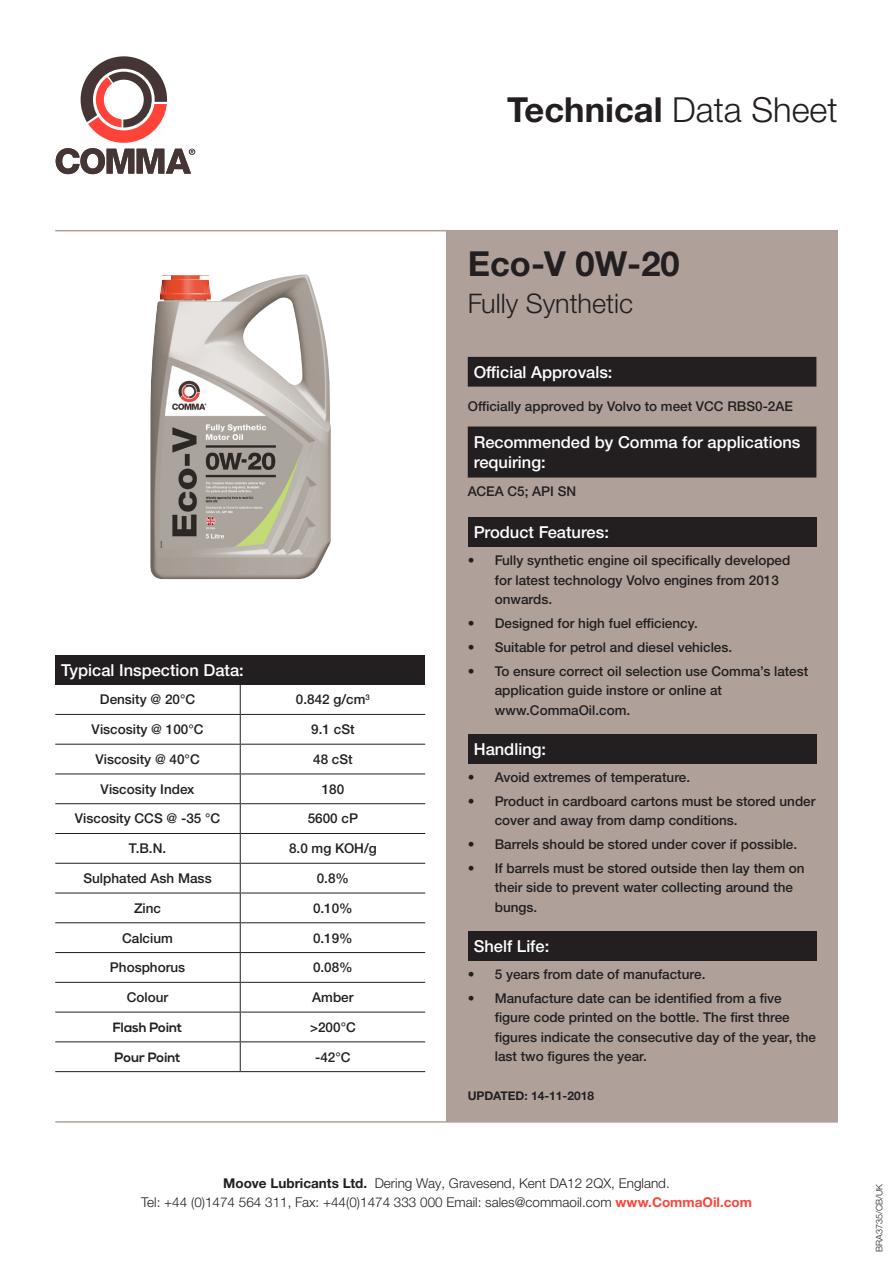
<style>
.page{position:relative;width:893px;height:1263px;background:#fff}
.page>*{position:absolute;margin:0;border:0;box-sizing:border-box;transform-origin:0 0}
.t1{font:700 34.5px "Helvetica Neue LTW1 G";color:#231f20}
.t2{font:300 27px "Helvetica Neue LTW1 G";color:#231f20}
.t3{font:500 16.5px/19.8px "Helvetica Neue LTW1 G";color:#fff}
.t4{font:500 13.5px/19.5px "Helvetica Neue LTW1 G";color:#231f20}
.t5{font:300 13.5px "Helvetica Neue LTW1 G";color:#231f20}
.t6{font:700 13.5px "Nexa";color:#231f20}
.t7{font:700 12px "Helvetica Neue LTW1 G";color:#231f20}
.t8{font:300 9px "Helvetica Neue LTW1 G";color:#231f20}
.s1{font-weight:300}
.s2{font-weight:700}
.s3{font-weight:700;color:#ff4338}
</style>
<div class="page">
<img style="left:150px;top:274px;width:181px;height:305px">
<div style="left:188px;top:148px;width:8px;height:7px;border:1px solid #fff;border-radius:50%"></div>
<svg style="left:55px;top:56px;width:140px;height:119px"></svg>
<hr style="left:55px;top:230px;width:783px;height:1px;background:#afa19a">
<hr style="left:55px;top:1121px;width:783px;height:2px;background:#afa19a">
<div style="left:446px;top:230px;width:392px;height:891px;background:#afa19a"></div>
<svg style="left:468px;top:357px;width:348px;height:120px"></svg>
<div style="left:468px;top:518px;width:348px;height:29px;background:#231f20"></div>
<div style="left:468px;top:734px;width:348px;height:30px;background:#231f20"></div>
<div style="left:468px;top:931px;width:348px;height:30px;background:#231f20"></div>
<div style="left:55px;top:655px;width:370px;height:30px;background:#231f20"></div>
<hr style="left:55px;top:714px;width:185px;height:1px;background:#231f20">
<hr style="left:240px;top:714px;width:185px;height:1px;background:#231f20">
<hr style="left:55px;top:744px;width:185px;height:1px;background:#231f20">
<hr style="left:240px;top:744px;width:185px;height:1px;background:#231f20">
<hr style="left:55px;top:773px;width:185px;height:1px;background:#231f20">
<hr style="left:240px;top:773px;width:185px;height:1px;background:#231f20">
<hr style="left:55px;top:803px;width:185px;height:1px;background:#231f20">
<hr style="left:240px;top:803px;width:185px;height:1px;background:#231f20">
<hr style="left:55px;top:833px;width:185px;height:1px;background:#231f20">
<hr style="left:240px;top:833px;width:185px;height:1px;background:#231f20">
<hr style="left:55px;top:863px;width:185px;height:1px;background:#231f20">
<hr style="left:240px;top:863px;width:185px;height:1px;background:#231f20">
<hr style="left:55px;top:893px;width:185px;height:1px;background:#231f20">
<hr style="left:240px;top:893px;width:185px;height:1px;background:#231f20">
<hr style="left:55px;top:922px;width:185px;height:1px;background:#231f20">
<hr style="left:240px;top:922px;width:185px;height:1px;background:#231f20">
<hr style="left:55px;top:952px;width:185px;height:1px;background:#231f20">
<hr style="left:240px;top:952px;width:185px;height:1px;background:#231f20">
<hr style="left:55px;top:982px;width:185px;height:1px;background:#231f20">
<hr style="left:240px;top:982px;width:185px;height:1px;background:#231f20">
<hr style="left:55px;top:1012px;width:185px;height:1px;background:#231f20">
<hr style="left:240px;top:1012px;width:185px;height:1px;background:#231f20">
<hr style="left:55px;top:1041px;width:185px;height:1px;background:#231f20">
<hr style="left:240px;top:1041px;width:185px;height:1px;background:#231f20">
<svg style="left:240px;top:685px;width:1px;height:386px"></svg>
<hr style="left:55px;top:1071px;width:185px;height:1px;background:#231f20">
<hr style="left:240px;top:1071px;width:185px;height:1px;background:#231f20">
<p class="t1" style="left:507px;top:89px;width:332px">Technical <span class="s1">Data Sheet</span></p>
<p class="t3" style="left:61px;top:660px;width:184px">Typical Inspection Data:</p>
<p class="t4" style="left:100px;top:690px;width:97px">Density @ 20°C</p>
<p class="t4" style="left:296px;top:690px;width:75px">0.842 g/cm<sup>3</sup></p>
<p class="t4" style="left:92px;top:719px;width:113px">Viscosity @ 100°C</p>
<p class="t4" style="left:311px;top:719px;width:45px">9.1 cSt</p>
<p class="t4" style="left:95px;top:749px;width:106px">Viscosity @ 40°C</p>
<p class="t4" style="left:313px;top:749px;width:41px">48 cSt</p>
<p class="t4" style="left:101px;top:779px;width:95px">Viscosity Index</p>
<p class="t4" style="left:322px;top:779px;width:24px">180</p>
<p class="t4" style="left:75px;top:809px;width:147px">Viscosity CCS @ -35 °C</p>
<p class="t4" style="left:308px;top:809px;width:52px">5600 cP</p>
<p class="t4" style="left:129px;top:839px;width:39px">T.B.N.</p>
<p class="t4" style="left:289px;top:839px;width:89px">8.0 mg KOH/g</p>
<p class="t4" style="left:83px;top:868px;width:130px">Sulphated Ash Mass</p>
<p class="t4" style="left:317px;top:868px;width:34px">0.8%</p>
<p class="t4" style="left:134px;top:898px;width:29px">Zinc</p>
<p class="t4" style="left:313px;top:898px;width:41px">0.10%</p>
<p class="t4" style="left:122px;top:928px;width:52px">Calcium</p>
<p class="t4" style="left:313px;top:928px;width:41px">0.19%</p>
<p class="t4" style="left:110px;top:958px;width:77px">Phosphorus</p>
<p class="t4" style="left:313px;top:958px;width:41px">0.08%</p>
<p class="t4" style="left:127px;top:987px;width:43px">Colour</p>
<p class="t4" style="left:312px;top:987px;width:43px">Amber</p>
<p class="t6" style="left:113px;top:1019px;width:71px">Flash Point</p>
<p class="t4" style="left:310px;top:1017px;width:47px">&gt;200°C</p>
<p class="t6" style="left:115px;top:1049px;width:68px">Pour Point</p>
<p class="t4" style="left:315px;top:1047px;width:37px">-42°C</p>
<p class="t1" style="left:468px;top:242px;width:213px">Eco-V 0W-20</p>
<p class="t2" style="left:468px;top:287px;width:167px">Fully Synthetic</p>
<p class="t3" style="left:474px;top:362px;width:140px">Official Approvals:</p>
<p class="t4" style="left:468px;top:397px;width:327px">Officially approved by Volvo to meet VCC RBS0-2AE</p>
<p class="t3" style="left:474px;top:432px;width:328px">Recommended by Comma for applications requiring:</p>
<p class="t4" style="left:468px;top:481px;width:110px">ACEA C5; API SN</p>
<p class="t3" style="left:474px;top:523px;width:137px">Product Features:</p>
<p class="t4" style="left:495px;top:551px;width:297px;text-indent:-27px">• Fully synthetic engine oil specifically developed for latest technology Volvo engines from 2013 onwards.</p>
<p class="t4" style="left:468px;top:614px;width:232px">• Designed for high fuel efficiency.</p>
<p class="t4" style="left:468px;top:637px;width:266px">• Suitable for petrol and diesel vehicles.</p>
<p class="t4" style="left:495px;top:661px;width:315px;text-indent:-27px">• To ensure correct oil selection use Comma’s latest application guide instore or online at www.CommaOil.com.</p>
<p class="t3" style="left:474px;top:739px;width:74px">Handling:</p>
<p class="t4" style="left:468px;top:768px;width:224px">• Avoid extremes of temperature.</p>
<p class="t4" style="left:495px;top:791px;width:322px;text-indent:-27px">• Product in cardboard cartons must be stored under cover and away from damp conditions.</p>
<p class="t4" style="left:468px;top:835px;width:331px">• Barrels should be stored under cover if possible.</p>
<p class="t4" style="left:495px;top:858px;width:311px;text-indent:-27px">• If barrels must be stored outside then lay them on their side to prevent water collecting around the bungs.</p>
<p class="t3" style="left:474px;top:936px;width:77px">Shelf Life:</p>
<p class="t4" style="left:468px;top:964px;width:239px">• 5 years from date of manufacture.</p>
<p class="t4" style="left:495px;top:988px;width:323px;text-indent:-27px">• Manufacture date can be identified from a five figure code printed on the bottle. The first three figures indicate the consecutive day of the year, the last two figures the year.</p>
<p class="t7" style="left:468px;top:1088px;width:128px">UPDATED: 14-11-2018</p>
<p class="t5" style="left:223px;top:1175px;width:448px"><span class="s2">Moove Lubricants Ltd.</span> Dering Way, Gravesend, Kent DA12 2QX, England.</p>
<p class="t5" style="left:141px;top:1194px;width:612px">Tel: +44 (0)1474 564 311, Fax: +44(0)1474 333 000 Email: sales@commaoil.com <span class="s3">www.CommaOil.com</span></p>
<p class="t8" style="left:874px;top:1252px;width:70px;rotate:-90deg">BRA3735/CB/UK</p>
</div>
